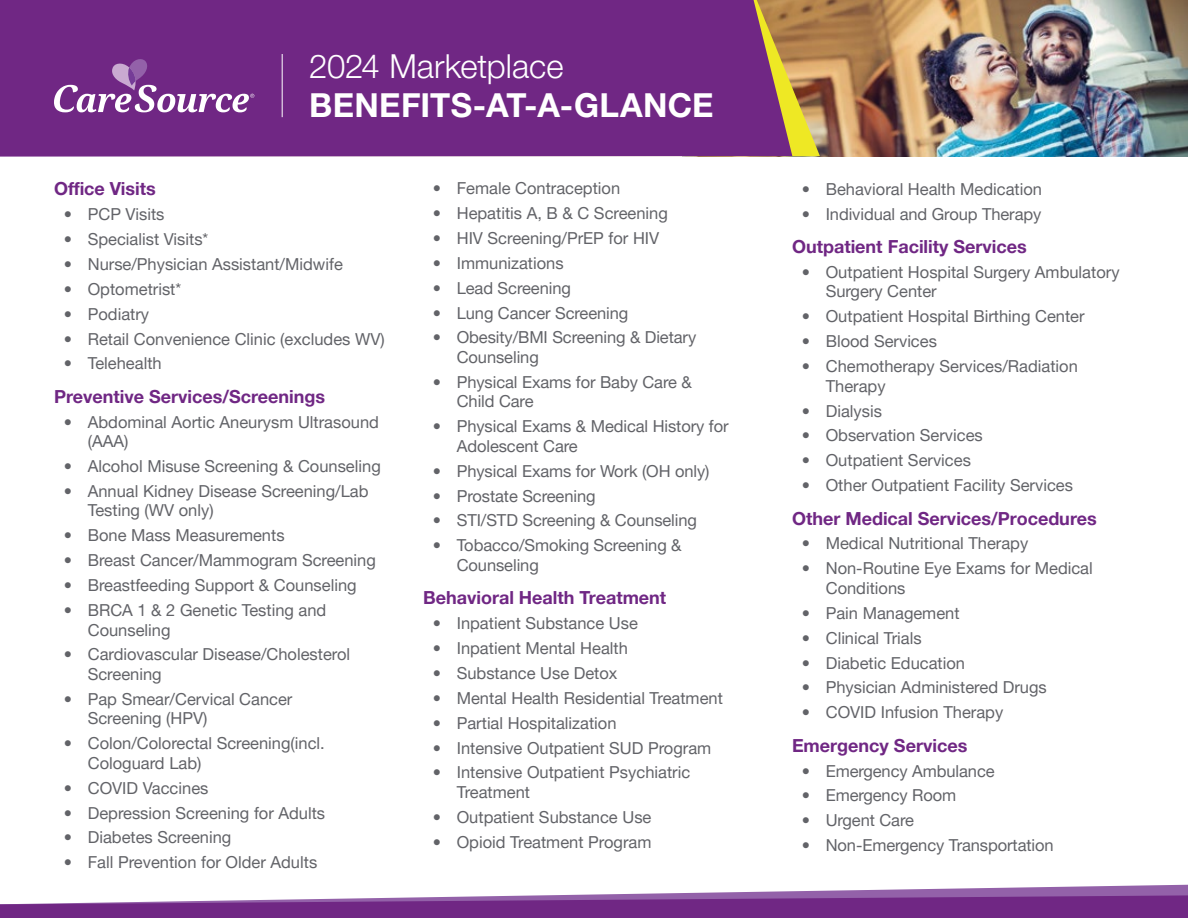
<style>
.page{position:relative;width:1188px;height:918px;background:#fff}
.page>*{position:absolute;margin:0;border:0;box-sizing:border-box;transform-origin:0 0}
.t1{font:700 33px/39.6px "Helvetica Neue LT Pro";letter-spacing:.005em;color:#fff}
.t2{font:700 18px "Helvetica Neue LT Pro";color:#702784}
.t3{font:16.5px/19.5px "Helvetica Neue LT Pro";color:#626368}
.s1{font-weight:300}
</style>
<div class="page">
<img style="left:820px;top:0;width:368px;height:156px">
<svg style="left:792px;top:0;width:28px;height:156px;background:#bf994b"></svg>
<div style="left:0;top:0;width:792px;height:157px;background:#702784"></div>
<svg style="left:54px;top:57px;width:200px;height:55px;background:#8a4e9a"></svg>
<hr style="left:282px;top:54px;width:1px;height:63px;background:#fff">
<svg style="left:0;top:885px;width:1188px;height:33px"></svg>
<h1 class="t1" style="left:309px;top:45px;width:406px"><span class="s1">2024 Marketplace<br></span>BENEFITS-AT-A-GLANCE</h1>
<h2 class="t2" style="left:54px;top:178px;width:103px">Office Visits</h2>
<p class="t3" style="left:64px;top:204px;width:102px">• PCP Visits</p>
<p class="t3" style="left:64px;top:229px;width:146px">• Specialist Visits*</p>
<p class="t3" style="left:64px;top:254px;width:281px">• Nurse/Physician Assistant/Midwife</p>
<p class="t3" style="left:64px;top:279px;width:119px">• Optometrist*</p>
<p class="t3" style="left:64px;top:304px;width:87px">• Podiatry</p>
<p class="t3" style="left:64px;top:329px;width:323px">• Retail Convenience Clinic (excludes WV)</p>
<p class="t3" style="left:64px;top:353px;width:99px">• Telehealth</p>
<h2 class="t2" style="left:54px;top:385px;width:273px">Preventive Services/Screenings</h2>
<p class="t3" style="left:88px;top:412px;width:293px;text-indent:-24px">• Abdominal Aortic Aneurysm Ultrasound (AAA)</p>
<p class="t3" style="left:64px;top:456px;width:319px">• Alcohol Misuse Screening &amp; Counseling</p>
<p class="t3" style="left:88px;top:481px;width:282px;text-indent:-24px">• Annual Kidney Disease Screening/Lab<br>Testing (WV only)</p>
<p class="t3" style="left:64px;top:525px;width:222px">• Bone Mass Measurements</p>
<p class="t3" style="left:64px;top:550px;width:314px">• Breast Cancer/Mammogram Screening</p>
<p class="t3" style="left:64px;top:575px;width:294px">• Breastfeeding Support &amp; Counseling</p>
<p class="t3" style="left:88px;top:600px;width:240px;text-indent:-24px">• BRCA 1 &amp; 2 Genetic Testing and<br>Counseling</p>
<p class="t3" style="left:88px;top:644px;width:264px;text-indent:-24px">• Cardiovascular Disease/Cholesterol<br>Screening</p>
<p class="t3" style="left:88px;top:689px;width:206px;text-indent:-24px">• Pap Smear/Cervical Cancer<br>Screening (HPV)</p>
<p class="t3" style="left:88px;top:733px;width:239px;text-indent:-24px">• Colon/Colorectal Screening(incl.<br>Cologuard Lab)</p>
<p class="t3" style="left:64px;top:778px;width:146px">• COVID Vaccines</p>
<p class="t3" style="left:64px;top:803px;width:263px">• Depression Screening for Adults</p>
<p class="t3" style="left:64px;top:827px;width:169px">• Diabetes Screening</p>
<p class="t3" style="left:64px;top:852px;width:255px">• Fall Prevention for Older Adults</p>
<p class="t3" style="left:433px;top:178px;width:189px">• Female Contraception</p>
<p class="t3" style="left:433px;top:203px;width:237px">• Hepatitis A, B &amp; C Screening</p>
<p class="t3" style="left:433px;top:228px;width:228px">• HIV Screening/PrEP for HIV</p>
<p class="t3" style="left:433px;top:253px;width:132px">• Immunizations</p>
<p class="t3" style="left:433px;top:278px;width:140px">• Lead Screening</p>
<p class="t3" style="left:433px;top:303px;width:197px">• Lung Cancer Screening</p>
<p class="t3" style="left:457px;top:327px;width:241px;text-indent:-24px">• Obesity/BMI Screening &amp; Dietary<br>Counseling</p>
<p class="t3" style="left:457px;top:372px;width:237px;text-indent:-24px">• Physical Exams for Baby Care &amp;<br>Child Care</p>
<p class="t3" style="left:457px;top:416px;width:273px;text-indent:-24px">• Physical Exams &amp; Medical History for<br>Adolescent Care</p>
<p class="t3" style="left:433px;top:461px;width:278px">• Physical Exams for Work (OH only)</p>
<p class="t3" style="left:433px;top:486px;width:164px">• Prostate Screening</p>
<p class="t3" style="left:433px;top:510px;width:266px">• STI/STD Screening &amp; Counseling</p>
<p class="t3" style="left:457px;top:535px;width:226px;text-indent:-24px">• Tobacco/Smoking Screening &amp;<br>Counseling</p>
<h2 class="t2" style="left:423px;top:587px;width:245px">Behavioral Health Treatment</h2>
<p class="t3" style="left:433px;top:613px;width:207px">• Inpatient Substance Use</p>
<p class="t3" style="left:433px;top:638px;width:197px">• Inpatient Mental Health</p>
<p class="t3" style="left:433px;top:663px;width:186px">• Substance Use Detox</p>
<p class="t3" style="left:433px;top:688px;width:292px">• Mental Health Residential Treatment</p>
<p class="t3" style="left:433px;top:713px;width:185px">• Partial Hospitalization</p>
<p class="t3" style="left:433px;top:738px;width:280px">• Intensive Outpatient SUD Program</p>
<p class="t3" style="left:457px;top:762px;width:235px;text-indent:-24px">• Intensive Outpatient Psychiatric<br>Treatment</p>
<p class="t3" style="left:433px;top:807px;width:220px">• Outpatient Substance Use</p>
<p class="t3" style="left:433px;top:832px;width:220px">• Opioid Treatment Program</p>
<p class="t3" style="left:802px;top:179px;width:242px">• Behavioral Health Medication</p>
<p class="t3" style="left:802px;top:204px;width:241px">• Individual and Group Therapy</p>
<h2 class="t2" style="left:792px;top:236px;width:236px">Outpatient Facility Services</h2>
<p class="t3" style="left:826px;top:262px;width:295px;text-indent:-24px">• Outpatient Hospital Surgery Ambulatory<br>Surgery Center</p>
<p class="t3" style="left:802px;top:306px;width:284px">• Outpatient Hospital Birthing Center</p>
<p class="t3" style="left:802px;top:331px;width:137px">• Blood Services</p>
<p class="t3" style="left:826px;top:356px;width:254px;text-indent:-24px">• Chemotherapy Services/Radiation<br>Therapy</p>
<p class="t3" style="left:802px;top:401px;width:82px">• Dialysis</p>
<p class="t3" style="left:802px;top:425px;width:183px">• Observation Services</p>
<p class="t3" style="left:802px;top:450px;width:171px">• Outpatient Services</p>
<p class="t3" style="left:802px;top:475px;width:273px">• Other Outpatient Facility Services</p>
<h2 class="t2" style="left:792px;top:507px;width:306px">Other Medical Services/Procedures</h2>
<p class="t3" style="left:802px;top:533px;width:228px">• Medical Nutritional Therapy</p>
<p class="t3" style="left:826px;top:558px;width:269px;text-indent:-24px">• Non-Routine Eye Exams for Medical<br>Conditions</p>
<p class="t3" style="left:802px;top:603px;width:159px">• Pain Management</p>
<p class="t3" style="left:802px;top:628px;width:121px">• Clinical Trials</p>
<p class="t3" style="left:802px;top:653px;width:165px">• Diabetic Education</p>
<p class="t3" style="left:802px;top:677px;width:246px">• Physician Administered Drugs</p>
<p class="t3" style="left:802px;top:702px;width:203px">• COVID Infusion Therapy</p>
<h2 class="t2" style="left:792px;top:734px;width:177px">Emergency Services</h2>
<p class="t3" style="left:802px;top:761px;width:194px">• Emergency Ambulance</p>
<p class="t3" style="left:802px;top:785px;width:156px">• Emergency Room</p>
<p class="t3" style="left:802px;top:810px;width:114px">• Urgent Care</p>
<p class="t3" style="left:802px;top:835px;width:254px">• Non-Emergency Transportation</p>
</div>
